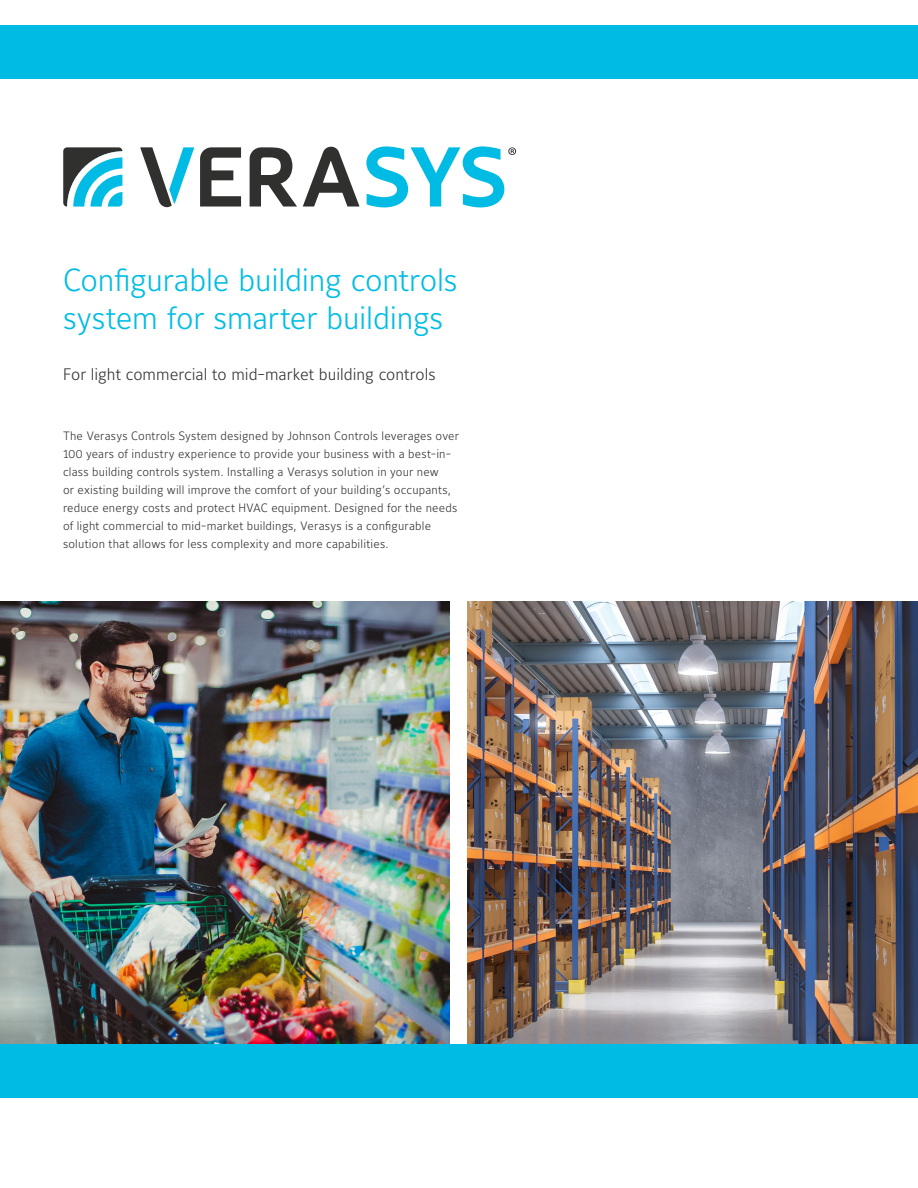
<style>
.page{position:relative;width:918px;height:1188px;background:#fff}
.page>*{position:absolute;margin:0;border:0;box-sizing:border-box;transform-origin:0 0}
.t1{font:300 31.5px/37.5px "Maurea Jci Lf ML";letter-spacing:-.01em;color:#00bce4}
.t2{font:300 16.5px "Maurea Jci Lf ML";color:#333334}
.t3{font:300 12px/18px "Maurea Jci Lf ML";letter-spacing:.015em;color:#333334}
</style>
<div class="page">
<div style="left:0;top:1044px;width:918px;height:53px;background:#00bce4"></div>
<img style="left:468px;top:602px;width:450px;height:442px">
<img style="left:0;top:602px;width:450px;height:442px">
<div style="left:62px;top:146px;width:61px;height:62px;background:#30302f;border-radius:5px"></div>
<svg style="left:67px;top:151px;width:54px;height:55px"></svg>
<svg style="left:200px;top:147px;width:41px;height:60px"></svg>
<svg style="left:250px;top:147px;width:47px;height:60px"></svg>
<svg style="left:303px;top:147px;width:57px;height:60px"></svg>
<svg style="left:140px;top:147px;width:54px;height:60px"></svg>
<div style="left:61px;top:145px;width:63px;height:64px;border:2px solid #fff;border-radius:5px"></div>
<svg style="left:366px;top:146px;width:150px;height:61px"></svg>
<div style="left:0;top:26px;width:918px;height:53px;background:#00bce4"></div>
<h1 class="t1" style="left:63px;top:261px;width:396px">Configurable building controls system for smarter buildings</h1>
<h2 class="t2" style="left:63px;top:364px;width:374px">For light commercial to mid-market building controls</h2>
<p class="t3" style="left:63px;top:426px;width:397px">The Verasys Controls System designed by Johnson Controls leverages over 100 years of industry experience to provide your business with a best-in&shy;class building controls system. Installing a Verasys solution in your new<br>or existing building will improve the comfort of your building’s occupants, reduce energy costs and protect HVAC equipment. Designed for the needs of light commercial to mid-market buildings, Verasys is a configurable solution that allows for less complexity and more capabilities.</p>
</div>
